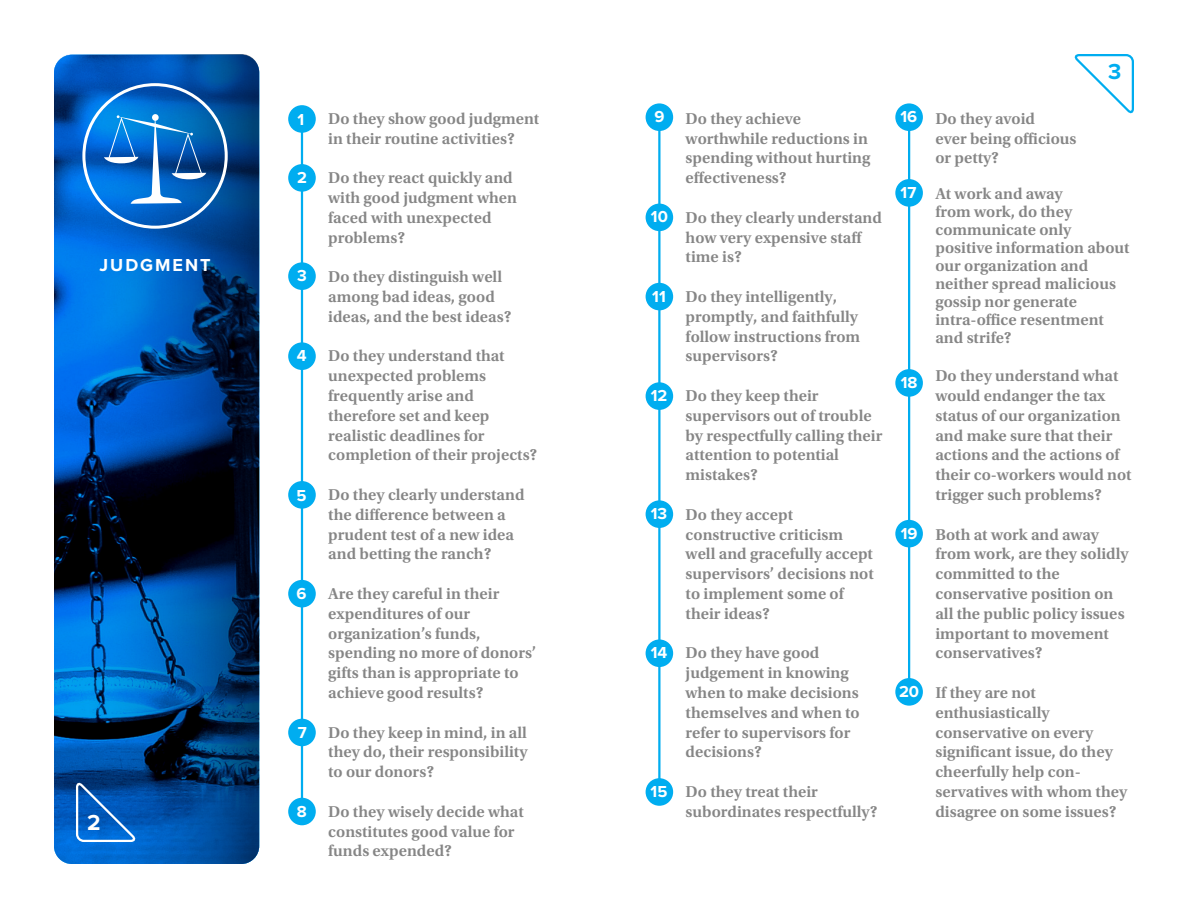
<style>
.page{position:relative;width:1188px;height:918px;background:#fff}
.page>*{position:absolute;margin:0;border:0;box-sizing:border-box;transform-origin:0 0}
.t1{font:700 22.5px "Proxima Nova";color:#00adf0}
.t2{font:700 22.5px "Proxima Nova";color:#fff}
.t3{font:700 18px "Proxima Nova";letter-spacing:.11em;color:#fff}
.t4{font:600 16.5px/19.8px "Utopia Std";color:#868686}
.t5{font:700 16.5px "Proxima Nova";color:#fff}
</style>
<div class="page">
<div style="left:646px;top:103px;width:27px;height:28px;background:#00adf0;border-radius:50%"></div>
<div style="left:895px;top:179px;width:28px;height:28px;background:#00adf0;border-radius:50%"></div>
<div style="left:895px;top:369px;width:28px;height:28px;background:#00adf0;border-radius:50%"></div>
<div style="left:895px;top:520px;width:28px;height:27px;background:#00adf0;border-radius:50%"></div>
<div style="left:895px;top:678px;width:28px;height:28px;background:#00adf0;border-radius:50%"></div>
<div style="left:646px;top:204px;width:27px;height:27px;background:#00adf0;border-radius:50%"></div>
<div style="left:646px;top:283px;width:27px;height:27px;background:#00adf0;border-radius:50%"></div>
<div style="left:646px;top:382px;width:27px;height:28px;background:#00adf0;border-radius:50%"></div>
<div style="left:646px;top:500px;width:27px;height:28px;background:#00adf0;border-radius:50%"></div>
<div style="left:646px;top:639px;width:27px;height:28px;background:#00adf0;border-radius:50%"></div>
<div style="left:646px;top:778px;width:27px;height:28px;background:#00adf0;border-radius:50%"></div>
<div style="left:895px;top:103px;width:28px;height:28px;background:#00adf0;border-radius:50%"></div>
<hr style="left:658px;top:117px;width:3px;height:675px;background:#00adf0">
<hr style="left:908px;top:117px;width:2px;height:575px;background:#00adf0">
<svg style="left:1074px;top:54px;width:60px;height:60px"></svg>
<div style="left:288px;top:105px;width:28px;height:28px;background:#00adf0;border-radius:50%"></div>
<div style="left:288px;top:164px;width:28px;height:28px;background:#00adf0;border-radius:50%"></div>
<div style="left:288px;top:262px;width:28px;height:28px;background:#00adf0;border-radius:50%"></div>
<div style="left:288px;top:342px;width:28px;height:28px;background:#00adf0;border-radius:50%"></div>
<div style="left:288px;top:481px;width:28px;height:28px;background:#00adf0;border-radius:50%"></div>
<div style="left:288px;top:580px;width:28px;height:27px;background:#00adf0;border-radius:50%"></div>
<div style="left:288px;top:719px;width:28px;height:27px;background:#00adf0;border-radius:50%"></div>
<div style="left:288px;top:798px;width:28px;height:27px;background:#00adf0;border-radius:50%"></div>
<svg style="left:54px;top:55px;width:205px;height:809px;background:#01458c"></svg>
<svg style="left:75px;top:780px;width:62px;height:63px;background:#1c68bb"></svg>
<hr style="left:301px;top:116px;width:2px;height:701px;background:#00adf0">
<div style="left:82px;top:83px;width:146px;height:146px;border:3px solid #fff;border-radius:50%"></div>
<svg style="left:104px;top:114px;width:102px;height:90px;background:#247ccc"></svg>
<p class="t3" style="left:100px;top:252px;width:113px">JUDGMENT</p>
<p class="t2" style="left:87px;top:806px;width:15px">2</p>
<p class="t5" style="left:297px;top:107px;width:8px">1</p>
<p class="t5" style="left:297px;top:165px;width:11px">2</p>
<p class="t5" style="left:297px;top:263px;width:11px">3</p>
<p class="t5" style="left:297px;top:344px;width:11px">4</p>
<p class="t5" style="left:297px;top:483px;width:12px">5</p>
<p class="t5" style="left:297px;top:581px;width:12px">6</p>
<p class="t5" style="left:298px;top:720px;width:10px">7</p>
<p class="t5" style="left:297px;top:799px;width:11px">8</p>
<p class="t4" style="left:328px;top:109px;width:213px">Do they show good judgment in their routine activities?</p>
<p class="t4" style="left:328px;top:168px;width:190px">Do they react quickly and with good judgment when faced with unexpected</p>
<p class="t4" style="left:328px;top:227px;width:79px">problems?</p>
<p class="t4" style="left:328px;top:267px;width:185px">Do they distinguish well among bad ideas, good ideas, and the best ideas?</p>
<p class="t4" style="left:328px;top:346px;width:178px">Do they understand that</p>
<p class="t4" style="left:328px;top:366px;width:159px">unexpected problems</p>
<p class="t4" style="left:328px;top:386px;width:147px">frequently arise and</p>
<p class="t4" style="left:328px;top:406px;width:163px">therefore set and keep</p>
<p class="t4" style="left:328px;top:425px;width:158px">realistic deadlines for</p>
<p class="t4" style="left:328px;top:445px;width:211px">completion of their projects?</p>
<p class="t4" style="left:328px;top:485px;width:198px">Do they clearly understand the difference between a prudent test of a new idea and betting the ranch?</p>
<p class="t4" style="left:328px;top:584px;width:173px">Are they careful in their</p>
<p class="t4" style="left:328px;top:604px;width:143px">expenditures of our</p>
<p class="t4" style="left:328px;top:623px;width:154px">organization’s funds,</p>
<p class="t4" style="left:328px;top:643px;width:210px">spending no more of donors’ gifts than is appropriate to achieve good results?</p>
<p class="t4" style="left:328px;top:722px;width:201px;text-align:justify">Do they keep in mind, in all they do, their responsibility to our donors?</p>
<p class="t4" style="left:328px;top:802px;width:197px">Do they wisely decide what constitutes good value for funds expended?</p>
<p class="t5" style="left:654px;top:104px;width:12px">9</p>
<p class="t5" style="left:651px;top:205px;width:19px">10</p>
<p class="t5" style="left:652px;top:284px;width:15px">11</p>
<p class="t5" style="left:651px;top:383px;width:18px">12</p>
<p class="t5" style="left:651px;top:501px;width:18px">13</p>
<p class="t5" style="left:651px;top:640px;width:18px">14</p>
<p class="t5" style="left:651px;top:779px;width:18px">15</p>
<p class="t4" style="left:686px;top:109px;width:117px">Do they achieve</p>
<p class="t4" style="left:686px;top:128px;width:184px">worthwhile reductions in</p>
<p class="t4" style="left:686px;top:148px;width:186px">spending without hurting effectiveness?</p>
<p class="t4" style="left:686px;top:208px;width:198px">Do they clearly understand how very expensive staff</p>
<p class="t4" style="left:686px;top:247px;width:58px">time is?</p>
<p class="t4" style="left:686px;top:287px;width:153px">Do they intelligently,</p>
<p class="t4" style="left:686px;top:307px;width:174px">promptly, and faithfully</p>
<p class="t4" style="left:686px;top:326px;width:176px">follow instructions from</p>
<p class="t4" style="left:686px;top:346px;width:94px">supervisors?</p>
<p class="t4" style="left:686px;top:386px;width:135px">Do they keep their</p>
<p class="t4" style="left:686px;top:406px;width:198px">supervisors out of trouble by respectfully calling their</p>
<p class="t4" style="left:686px;top:445px;width:155px">attention to potential</p>
<p class="t4" style="left:686px;top:465px;width:74px">mistakes?</p>
<p class="t4" style="left:686px;top:505px;width:109px">Do they accept</p>
<p class="t4" style="left:686px;top:524px;width:159px">constructive criticism</p>
<p class="t4" style="left:686px;top:544px;width:189px">well and gracefully accept</p>
<p class="t4" style="left:686px;top:564px;width:190px">supervisors’ decisions not to implement some of</p>
<p class="t4" style="left:686px;top:604px;width:86px">their ideas?</p>
<p class="t4" style="left:686px;top:643px;width:135px">Do they have good</p>
<p class="t4" style="left:686px;top:663px;width:176px">judgement in knowing when to make decisions themselves and when to refer to supervisors for decisions?</p>
<p class="t4" style="left:686px;top:782px;width:134px">Do they treat their</p>
<p class="t4" style="left:686px;top:802px;width:193px">subordinates respectfully?</p>
<p class="t5" style="left:900px;top:104px;width:18px">16</p>
<p class="t5" style="left:901px;top:181px;width:17px">17</p>
<p class="t5" style="left:901px;top:370px;width:18px">18</p>
<p class="t5" style="left:901px;top:521px;width:18px">19</p>
<p class="t5" style="left:899px;top:679px;width:22px">20</p>
<p class="t1" style="left:1108px;top:55px;width:15px">3</p>
<p class="t4" style="left:935px;top:109px;width:101px">Do they avoid</p>
<p class="t4" style="left:935px;top:128px;width:143px">ever being officious</p>
<p class="t4" style="left:935px;top:148px;width:65px">or petty?</p>
<p class="t4" style="left:935px;top:184px;width:129px">At work and away</p>
<p class="t4" style="left:935px;top:202px;width:138px">from work, do they</p>
<p class="t4" style="left:935px;top:220px;width:137px">communicate only</p>
<p class="t4" style="left:935px;top:239px;width:196px;line-height:18px">positive information about our organization and neither spread malicious gossip nor generate</p>
<p class="t4" style="left:935px;top:311px;width:170px;line-height:18px">intra-office resentment and strife?</p>
<p class="t4" style="left:935px;top:366px;width:198px">Do they understand what would endanger the tax status of our organization and make sure that their actions and the actions of their co-workers would not</p>
<p class="t4" style="left:935px;top:485px;width:168px">trigger such problems?</p>
<p class="t4" style="left:935px;top:524px;width:195px">Both at work and away from work, are they solidly</p>
<p class="t4" style="left:935px;top:564px;width:126px">committed to the</p>
<p class="t4" style="left:935px;top:584px;width:191px">conservative position on all the public policy issues</p>
<p class="t4" style="left:935px;top:623px;width:175px">important to movement</p>
<p class="t4" style="left:935px;top:643px;width:109px">conservatives?</p>
<p class="t4" style="left:935px;top:683px;width:102px">If they are not</p>
<p class="t4" style="left:935px;top:703px;width:116px">enthusiastically</p>
<p class="t4" style="left:935px;top:722px;width:160px">conservative on every</p>
<p class="t4" style="left:935px;top:742px;width:179px">significant issue, do they cheerfully help con-</p>
<p class="t4" style="left:935px;top:782px;width:193px">servatives with whom they disagree on some issues?</p>
</div>
